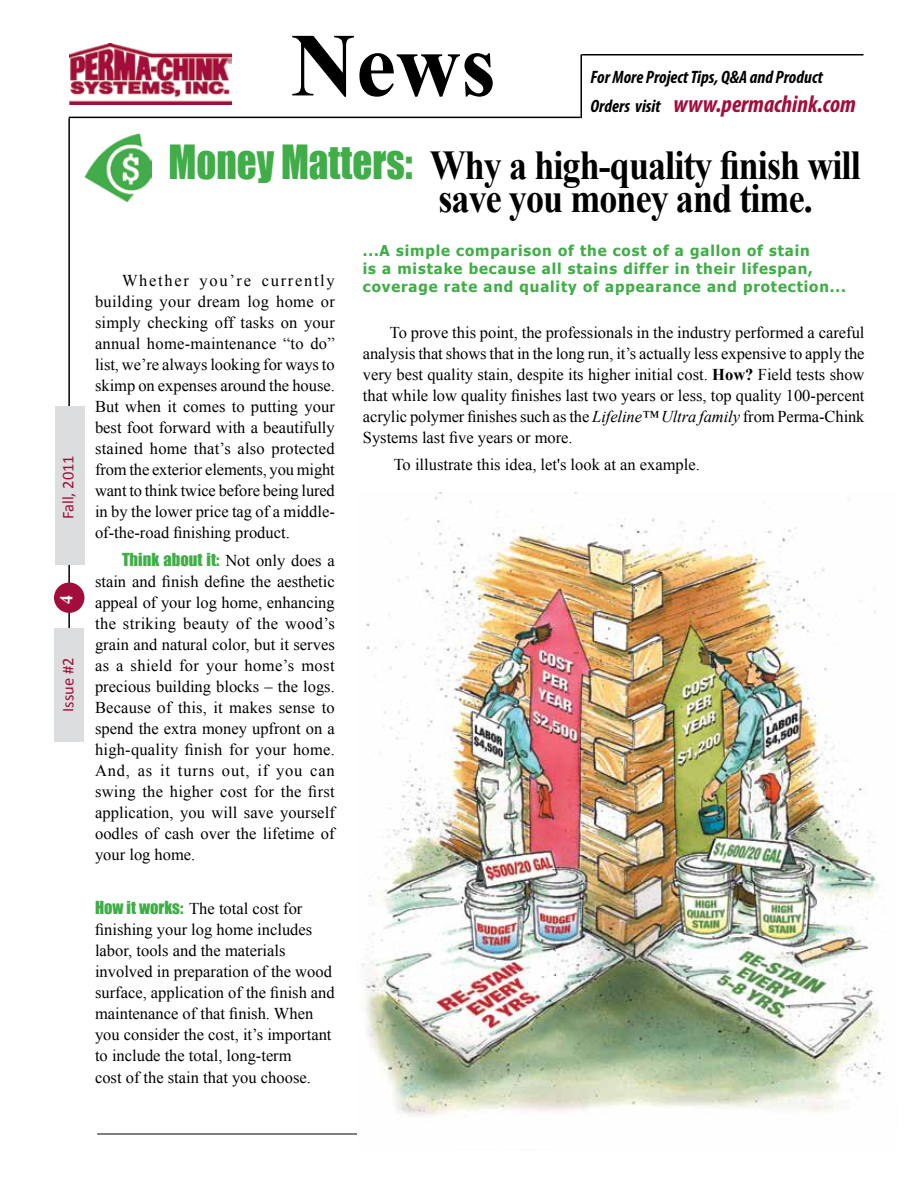
<style>
.page{position:relative;width:918px;height:1188px;background:#fff}
.page>*{position:absolute;margin:0;border:0;box-sizing:border-box;transform-origin:0 0}
.t1{font:700 90px "Times New Roman";color:#000}
.t2{font:700 41.1px/33px "Times New Roman";letter-spacing:-.025em;color:#000;scale:.88 1}
.t3{font:italic 700 condensed 24px "Myriad Pro";color:#a20d3b}
.t4{font:italic 700 condensed 18px "Myriad Pro";color:#000}
.t5{font:700 18px "Times New Roman";color:#fff}
.t6{font:16.5px/21px "Times New Roman";color:#000;text-align:justify}
.t7{font:16.5px "Impact";color:#41ad49}
.t8{font:16.5px "Calibri";color:#a20d3b}
.t9{font:700 15px/18px "Tahoma";letter-spacing:.06em;color:#41ad49}
.s1{font-size:18px;color:#000}
.s2{font-family:"Impact";font-weight:400;font-size:43.35px;color:#41ad49}
.s3{font-family:"Times New Roman";color:#000}
.s4{font-family:"Impact";color:#41ad49}
.s5{font-weight:700}
.s6{font-style:italic}
</style>
<div class="page">
<hr style="left:582px;top:54px;width:282px;height:2px;background:#000">
<hr style="left:580px;top:55px;width:2px;height:63px;background:#000">
<hr style="left:69px;top:117px;width:511px;height:1px;background:#000">
<hr style="left:68px;top:118px;width:2px;height:528px;background:#000">
<div style="left:54px;top:628px;width:30px;height:114px;background:#dcddde"></div>
<div style="left:55px;top:406px;width:30px;height:158px;background:#dcddde"></div>
<div style="left:54px;top:583px;width:30px;height:30px;background:#a20d3b;border-radius:50%"></div>
<img style="left:69px;top:43px;width:162px;height:62px">
<hr style="left:97px;top:1134px;width:768px;height:1px;background:#000">
<img style="left:84px;top:134px;width:68px;height:68px">
<img style="left:357px;top:492px;width:528px;height:643px">
<p class="t8" style="left:58px;top:519px;width:65px;rotate:-90deg">Fall, 2011</p>
<p class="t5" style="left:54px;top:604px;width:10px;rotate:-90deg">4</p>
<p class="t8" style="left:58px;top:712px;width:56px;rotate:-90deg">Issue #2</p>
<h1 class="t1" style="left:291px;top:3px;width:206px">News</h1>
<p class="t4" style="left:591px;top:66px;width:234px">For More Project Tips, Q&amp;A and Product</p>
<h3 class="t3" style="left:591px;top:89px;width:267px"><span class="s1">Orders visit</span> www.permachink.com</h3>
<h2 class="t2" style="left:438px;top:148px;width:481px;text-indent:-270px"><span class="s2">Money Matters:</span> Why a high-quality finish will save you money and time.</h2>
<p class="t6" style="left:95px;top:269px;width:241px;text-indent:27px">Whether you’re currently building your dream log home or simply checking off tasks on your annual home-maintenance “to do” list, we’re always looking for ways to skimp on expenses around the house.<br>But when it comes to putting your best foot forward with a beautifully stained home that’s also protected from the exterior elements, you might want to think twice before being lured in by the lower price tag of a middle&shy;of-the-road finishing product.</p>
<p class="t7" style="left:122px;top:546px;width:214px">Think about it: <span class="s3">Not only does a</span></p>
<p class="t6" style="left:95px;top:570px;width:241px">stain and finish define the aesthetic appeal of your log home, enhancing the striking beauty of the wood’s grain and natural color, but it serves as a shield for your home’s most precious building blocks – the logs.<br>Because of this, it makes sense to spend the extra money upfront on a high-quality finish for your home.<br>And, as it turns out, if you can swing the higher cost for the first application, you will save yourself oodles of cash over the lifetime of your log home.</p>
<p class="t6" style="left:95px;top:898px;width:241px;text-align:left"><span class="s4">How it works:</span> The total cost for finishing your log home includes labor, tools and the materials involved in preparation of the wood surface, application of the finish and maintenance of that finish. When you consider the cost, it’s important to include the total, long-term<br>cost of the stain that you choose.</p>
<p class="t9" style="left:363px;top:240px;width:484px">...A simple comparison of the cost of a gallon of stain<br>is a mistake because all stains differ in their lifespan, coverage rate and quality of appearance and protection...</p>
<p class="t6" style="left:363px;top:321px;width:503px;text-indent:27px">To prove this point, the professionals in the industry performed a careful analysis that shows that in the long run, it’s actually less expensive to apply the very best quality stain, despite its higher initial cost. <span class="s5">How?</span> Field tests show that while low quality finishes last two years or less, top quality 100-percent acrylic polymer finishes such as the <span class="s6">Lifeline™ Ultra family</span> from Perma-Chink Systems last five years or more.</p>
<p class="t6" style="left:394px;top:454px;width:308px">To illustrate this idea, let's look at an example.</p>
</div>
